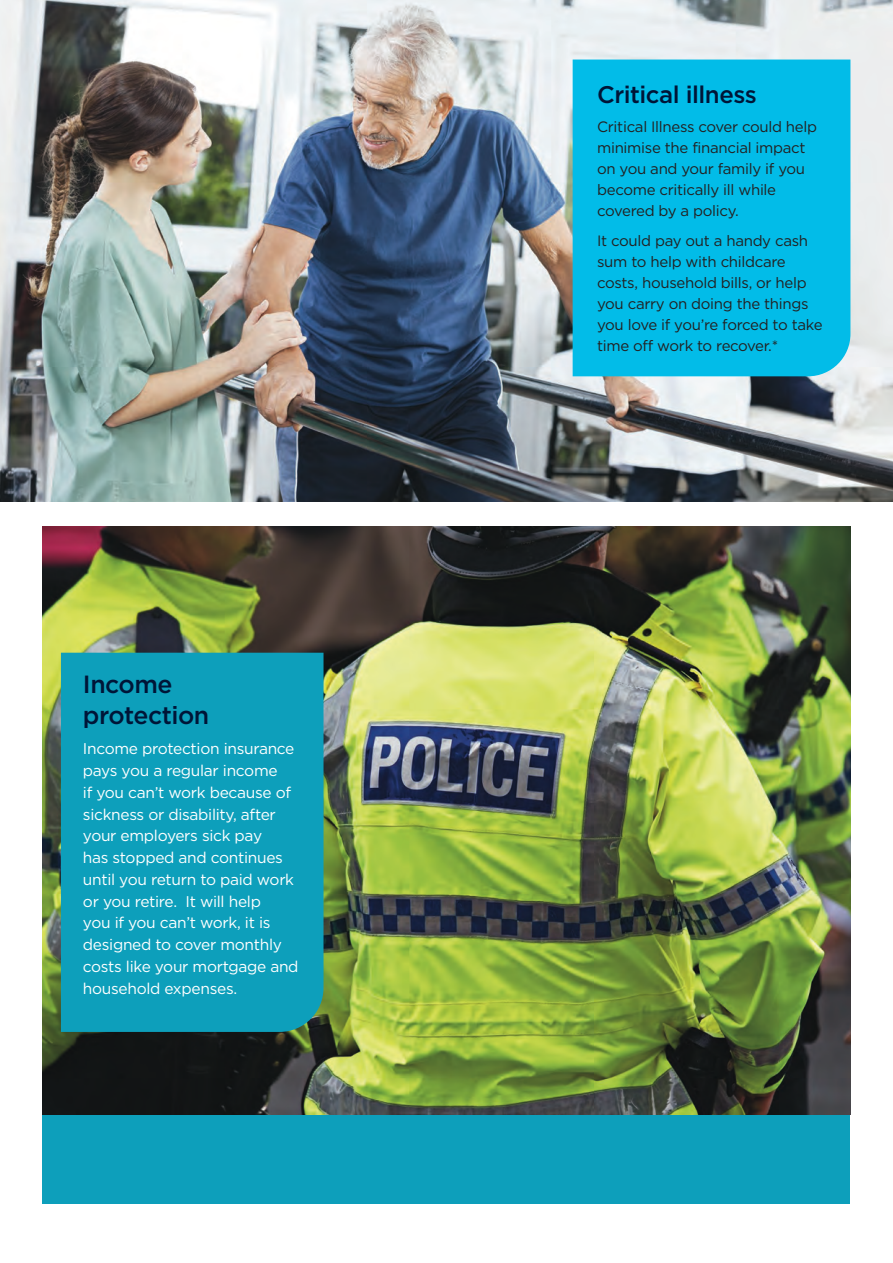
<style>
.page{position:relative;width:893px;height:1263px;background:#fff}
.page>*{position:absolute;margin:0;border:0;box-sizing:border-box;transform-origin:0 0}
.t1{font:500 24.9px/31px "Gotham";letter-spacing:-.02em;color:#001537}
.t2{font:500 24px "Gotham";letter-spacing:-.02em;color:#001537}
.t3{font:15.6px/21.8px "Gotham";letter-spacing:-.02em;color:#fff}
.t4{font:15px/21px "Gotham";letter-spacing:-.02em;color:#231f20}
</style>
<div class="page">
<div style="left:43px;top:1102px;width:807px;height:101px;background:#0d9fbb"></div>
<img style="left:43px;top:527px;width:807px;height:587px">
<img style="left:0;top:0;width:893px;height:502px">
<div style="left:573px;top:60px;width:277px;height:316px;background:#02bce8"></div>
<div style="left:61px;top:653px;width:262px;height:379px;background:#0d9fbb"></div>
<h1 class="t1" style="left:83px;top:668px;width:128px">Income protection</h1>
<p class="t3" style="left:83px;top:738px;width:217px">Income protection insurance pays you a regular income<br>if you can’t work because of sickness or disability, after your employers sick pay<br>has stopped and continues until you return to paid work or you retire. It will help<br>you if you can’t work, it is designed to cover monthly costs like your mortgage and household expenses.</p>
<h2 class="t2" style="left:597px;top:80px;width:161px">Critical illness</h2>
<p class="t4" style="left:597px;top:116px;width:221px">Critical Illness cover could help minimise the financial impact on you and your family if you become critically ill while covered by a policy.</p>
<p class="t4" style="left:597px;top:230px;width:227px">It could pay out a handy cash sum to help with childcare costs, household bills, or help you carry on doing the things you love if you’re forced to take time off work to recover.*</p>
</div>
